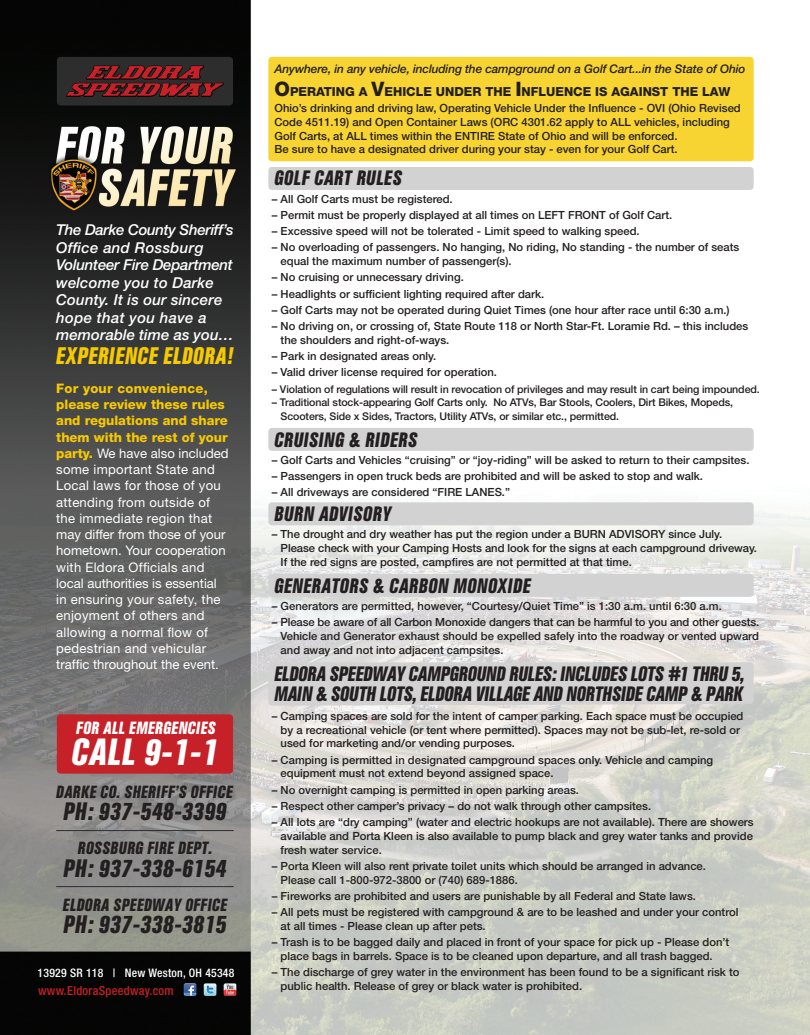
<style>
.page{position:relative;width:810px;height:1035px;background:#fff}
.page>*{position:absolute;margin:0;border:0;box-sizing:border-box;transform-origin:0 0}
.t1{font:italic 700 37.5px "Folio Condensed BQ";color:#fff}
.t2{font:italic 700 25px "Folio Condensed BQ";letter-spacing:.03em;color:#231f20}
.t3{font:italic 700 23.75px "Folio Condensed BQ";letter-spacing:.03em;color:#f6c900}
.t4{font:italic 700 20.62px/20px "Folio Condensed BQ";color:#231f20}
.t5{font:italic 700 20.62px "Folio Condensed BQ";letter-spacing:.03em;color:#231f20}
.t6{font:italic 700 17.5px "Folio Condensed BQ";letter-spacing:.03em;color:#231f20}
.t7{font:italic 700 17.5px "Folio Condensed BQ";letter-spacing:.03em;color:#fff}
.t8{font:italic 500 15px/17.5px "Helvetica Neue";letter-spacing:.005em;color:#fff}
.t9{font:italic 500 15px "Helvetica Neue";letter-spacing:-.02em;color:#fff}
.t10{font:italic 500 15px "Helvetica Neue";letter-spacing:-.015em;color:#fff}
.t11{font:13.12px/16.2px "Helvetica Neue";letter-spacing:.02em;color:#fff}
.t12{font:800 12.5px "Helvetica Neue";color:#231f20}
.t13{font:500 condensed 12.5px "Helvetica Neue";letter-spacing:.02em;color:#c52026}
.t14{font:italic 500 11.88px "Helvetica Neue";letter-spacing:-.01em;color:#231f20}
.t15{font:500 condensed 11.75px "Helvetica Neue";letter-spacing:.02em;color:#fff}
.t16{font:500 11.25px/13.8px "Helvetica Neue";color:#231f20}
.t17{font:500 10.62px "Helvetica Neue";letter-spacing:-.01em;color:#231f20}
.s1{font-weight:800;color:#f6c900}
.s2{font-size:20px}
</style>
<div class="page">
<img style="left:0;top:0;width:810px;height:1035px">
<div style="left:268px;top:57px;width:486px;height:104px;background:#f8d433;border-radius:4px"></div>
<div style="left:268px;top:167px;width:486px;height:23px;background:#d2d2d2;border-radius:4px"></div>
<div style="left:268px;top:428px;width:486px;height:23px;background:#d2d2d2;border-radius:4px"></div>
<div style="left:268px;top:502px;width:486px;height:23px;background:#d2d2d2;border-radius:4px"></div>
<div style="left:268px;top:574px;width:486px;height:23px;background:#d2d2d2;border-radius:4px"></div>
<div style="left:268px;top:662px;width:486px;height:44px;background:#d2d2d2"></div>
<div style="left:57px;top:57px;width:176px;height:49px;background:#2d2d2d;border-radius:4px"></div>
<svg style="left:66px;top:65px;width:158px;height:41px"></svg>
<div style="left:57px;top:714px;width:176px;height:60px;background:#c62128;border-radius:4px"></div>
<hr style="left:56px;top:830px;width:178px;height:1px;background:#2d2d2d">
<hr style="left:56px;top:886px;width:178px;height:1px;background:#2d2d2d">
<p class="t9" style="left:56px;top:221px;width:179px">The Darke County Sheriff’s</p>
<p class="t8" style="left:56px;top:239px;width:149px">Office and Rossburg</p>
<p class="t10" style="left:56px;top:256px;width:178px">Volunteer Fire Department</p>
<p class="t8" style="left:56px;top:274px;width:179px">welcome you to Darke<br>County. It is our sincere hope that you have a memorable time as you…</p>
<p class="t3" style="left:56px;top:343px;width:178px">EXPERIENCE ELDORA!</p>
<p class="t11" style="left:56px;top:380px;width:174px"><span class="s1">For your convenience, please review these rules and regulations and share them with the rest of your party.</span> We have also included some important State and<br>Local laws for those of you attending from outside of the immediate region that may differ from those of your hometown. Your cooperation</p>
<p class="t11" style="left:56px;top:559px;width:166px">with Eldora Officials and local authorities is essential in ensuring your safety, the enjoyment of others and</p>
<p class="t11" style="left:56px;top:624px;width:153px">allowing a normal flow of</p>
<p class="t11" style="left:56px;top:640px;width:164px">pedestrian and vehicular traffic throughout the event.</p>
<p class="t7" style="left:76px;top:718px;width:141px">FOR ALL EMERGENCIES</p>
<p class="t1" style="left:72px;top:731px;width:148px">CALL 9-1-1</p>
<p class="t6" style="left:56px;top:782px;width:178px">DARKE CO. SHERIFF’S OFFICE</p>
<p class="t2" style="left:64px;top:798px;width:164px">PH: 937-548-3399</p>
<p class="t6" style="left:78px;top:838px;width:136px">ROSSBURG FIRE DEPT.</p>
<p class="t2" style="left:64px;top:854px;width:164px">PH: 937-338-6154</p>
<p class="t2" style="left:64px;top:910px;width:164px">PH: 937-338-3815</p>
<p class="t6" style="left:63px;top:895px;width:166px">ELDORA SPEEDWAY OFFICE</p>
<p class="t15" style="left:38px;top:966px;width:198px">13929 SR 118 | New Weston, OH 45348</p>
<p class="t13" style="left:38px;top:983px;width:137px">www.EldoraSpeedway.com</p>
<p class="t14" style="left:275px;top:62px;width:472px">Anywhere, in any vehicle, including the campground on a Golf Cart...in the State of Ohio</p>
<p class="t12" style="left:275px;top:84px;width:457px"><span class="s2">O</span>PERATING A <span class="s2">V</span>EHICLE UNDER THE <span class="s2">I</span>NFLUENCE IS AGAINST THE LAW</p>
<p class="t16" style="left:275px;top:101px;width:468px">Ohio’s drinking and driving law, Operating Vehicle Under the Influence - OVI (Ohio Revised<br>Code 4511.19) and Open Container Laws (ORC 4301.62 apply to ALL vehicles, including</p>
<p class="t16" style="left:275px;top:129px;width:405px">Golf Carts, at ALL times within the ENTIRE State of Ohio and will be enforced.</p>
<p class="t16" style="left:275px;top:142px;width:405px">Be sure to have a designated driver during your stay - even for your Golf Cart.</p>
<p class="t5" style="left:275px;top:167px;width:129px">GOLF CART RULES</p>
<p class="t16" style="left:272px;top:192px;width:182px">– All Golf Carts must be registered.</p>
<p class="t16" style="left:272px;top:208px;width:402px">– Permit must be properly displayed at all times on LEFT FRONT of Golf Cart.</p>
<p class="t16" style="left:272px;top:224px;width:369px">– Excessive speed will not be tolerated - Limit speed to walking speed.</p>
<p class="t16" style="left:272px;top:240px;width:469px">– No overloading of passengers. No hanging, No riding, No standing - the number of seats</p>
<p class="t16" style="left:281px;top:254px;width:233px">equal the maximum number of passenger(s).</p>
<p class="t16" style="left:272px;top:270px;width:193px">– No cruising or unnecessary driving.</p>
<p class="t16" style="left:272px;top:287px;width:274px">– Headlights or sufficient lighting required after dark.</p>
<p class="t16" style="left:272px;top:303px;width:459px">– Golf Carts may not be operated during Quiet Times (one hour after race until 6:30 a.m.)</p>
<p class="t16" style="left:272px;top:319px;width:478px">– No driving on, or crossing of, State Route 118 or North Star-Ft. Loramie Rd. – this includes</p>
<p class="t16" style="left:281px;top:333px;width:170px">the shoulders and right-of-ways.</p>
<p class="t16" style="left:272px;top:349px;width:166px">– Park in designated areas only.</p>
<p class="t16" style="left:272px;top:365px;width:227px">– Valid driver license required for operation.</p>
<p class="t17" style="left:272px;top:383px;width:489px">– Violation of regulations will result in revocation of privileges and may result in cart being impounded.</p>
<p class="t17" style="left:272px;top:396px;width:463px">– Traditional stock-appearing Golf Carts only. No ATVs, Bar Stools, Coolers, Dirt Bikes, Mopeds,</p>
<p class="t17" style="left:281px;top:410px;width:340px">Scooters, Side x Sides, Tractors, Utility ATVs, or similar etc., permitted.</p>
<p class="t5" style="left:275px;top:428px;width:144px">CRUISING &amp; RIDERS</p>
<p class="t16" style="left:272px;top:453px;width:479px">– Golf Carts and Vehicles “cruising” or “joy-riding” will be asked to return to their campsites.</p>
<p class="t16" style="left:272px;top:469px;width:433px">– Passengers in open truck beds are prohibited and will be asked to stop and walk.</p>
<p class="t16" style="left:272px;top:485px;width:240px">– All driveways are considered “FIRE LANES.”</p>
<p class="t5" style="left:275px;top:502px;width:118px">BURN ADVISORY</p>
<p class="t16" style="left:272px;top:527px;width:452px">– The drought and dry weather has put the region under a BURN ADVISORY since July.</p>
<p class="t16" style="left:281px;top:541px;width:478px">Please check with your Camping Hosts and look for the signs at each campground driveway.</p>
<p class="t16" style="left:281px;top:555px;width:353px">If the red signs are posted, campfires are not permitted at that time.</p>
<p class="t5" style="left:275px;top:574px;width:257px">GENERATORS &amp; CARBON MONOXIDE</p>
<p class="t16" style="left:272px;top:599px;width:451px">– Generators are permitted, however, “Courtesy/Quiet Time” is 1:30 a.m. until 6:30 a.m.</p>
<p class="t16" style="left:272px;top:615px;width:489px">– Please be aware of all Carbon Monoxide dangers that can be harmful to you and other guests.</p>
<p class="t16" style="left:281px;top:629px;width:480px">Vehicle and Generator exhaust should be expelled safely into the roadway or vented upward</p>
<p class="t16" style="left:281px;top:643px;width:224px">and away and not into adjacent campsites.</p>
<p class="t4" style="left:275px;top:665px;width:471px">ELDORA SPEEDWAY CAMPGROUND RULES: INCLUDES LOTS #1 THRU 5,<br>MAIN &amp; SOUTH LOTS, ELDORA VILLAGE AND NORTHSIDE CAMP &amp; PARK</p>
<p class="t16" style="left:272px;top:709px;width:473px">– Camping spaces are sold for the intent of camper parking. Each space must be occupied</p>
<p class="t16" style="left:281px;top:723px;width:461px">by a recreational vehicle (or tent where permitted). Spaces may not be sub-let, re-sold or</p>
<p class="t16" style="left:281px;top:736px;width:236px">used for marketing and/or vending purposes.</p>
<p class="t16" style="left:272px;top:753px;width:443px">– Camping is permitted in designated campground spaces only. Vehicle and camping</p>
<p class="t16" style="left:281px;top:766px;width:274px">equipment must not extend beyond assigned space.</p>
<p class="t16" style="left:272px;top:783px;width:309px">– No overnight camping is permitted in open parking areas.</p>
<p class="t16" style="left:272px;top:799px;width:381px">– Respect other camper’s privacy – do not walk through other campsites.</p>
<p class="t16" style="left:272px;top:815px;width:483px">– All lots are “dry camping” (water and electric hookups are not available). There are showers</p>
<p class="t16" style="left:281px;top:829px;width:474px">available and Porta Kleen is also available to pump black and grey water tanks and provide</p>
<p class="t16" style="left:281px;top:843px;width:103px">fresh water service.</p>
<p class="t16" style="left:272px;top:859px;width:436px">– Porta Kleen will also rent private toilet units which should be arranged in advance.</p>
<p class="t16" style="left:281px;top:873px;width:239px">Please call 1-800-972-3800 or (740) 689-1886.</p>
<p class="t16" style="left:272px;top:889px;width:426px">– Fireworks are prohibited and users are punishable by all Federal and State laws.</p>
<p class="t16" style="left:272px;top:905px;width:468px">– All pets must be registered with campground &amp; are to be leashed and under your control</p>
<p class="t16" style="left:281px;top:919px;width:207px">at all times - Please clean up after pets.</p>
<p class="t16" style="left:272px;top:935px;width:459px">– Trash is to be bagged daily and placed in front of your space for pick up - Please don’t</p>
<p class="t16" style="left:281px;top:949px;width:434px">place bags in barrels. Space is to be cleaned upon departure, and all trash bagged.</p>
<p class="t16" style="left:272px;top:965px;width:469px">– The discharge of grey water in the environment has been found to be a significant risk to</p>
<p class="t16" style="left:281px;top:979px;width:303px">public health. Release of grey or black water is prohibited.</p>
</div>
